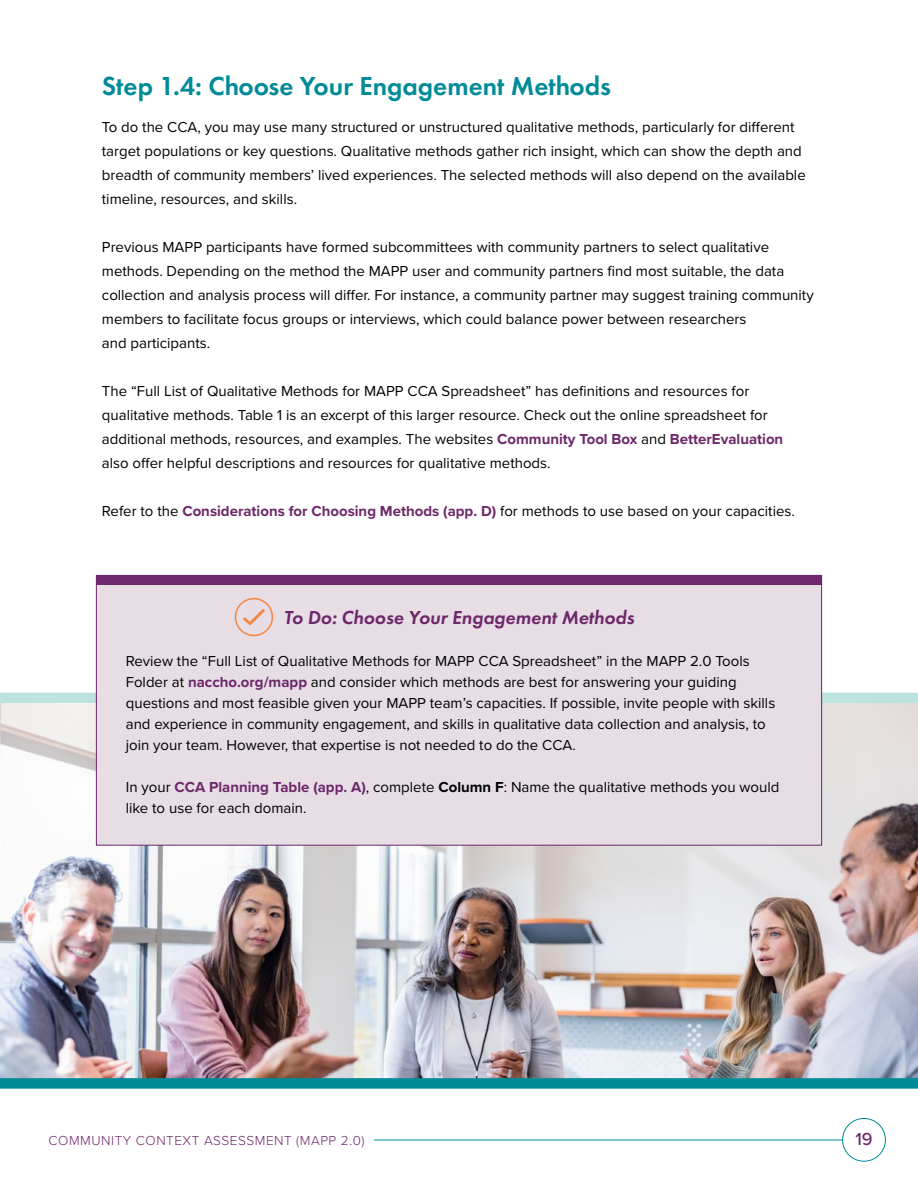
<style>
.page{position:relative;width:918px;height:1188px;background:#fff}
.page>*{position:absolute;margin:0;border:0;box-sizing:border-box;transform-origin:0 0}
.t1{font:600 27px "Futura PT";color:#008b99}
.t2{font:italic 600 19.5px "Futura PT";color:#6d276a}
.t3{font:500 18px "Proxima Nova";color:#6d276a}
.t4{font:15px/24px "Proxima Nova";color:#000}
.t5{font:300 13.5px "Proxima Nova";letter-spacing:.04em;color:#6d276a}
.s1{font-weight:700;color:#6d276a}
.s2{font-weight:700}
</style>
<div class="page">
<div style="left:0;top:693px;width:918px;height:10px;background:#bce3e0"></div>
<img style="left:0;top:703px;width:918px;height:375px">
<div style="left:96px;top:575px;width:726px;height:270px;background:#e6dde5;border:1px solid #6d276a"></div>
<div style="left:96px;top:575px;width:726px;height:9px;background:#6d276a"></div>
<svg style="left:235px;top:598px;width:38px;height:38px"></svg>
<div style="left:0;top:1078px;width:918px;height:11px;background:#008b99"></div>
<div style="left:842px;top:1118px;width:44px;height:43px;border:1px solid #008b99;border-radius:50%"></div>
<hr style="left:374px;top:1140px;width:468px;height:1px;background:#008b99">
<h1 class="t1" style="left:102px;top:69px;width:511px">Step 1.4: Choose Your Engagement Methods</h1>
<p class="t4" style="left:102px;top:115px;width:705px">To do the CCA, you may use many structured or unstructured qualitative methods, particularly for different target populations or key questions. Qualitative methods gather rich insight, which can show the depth and breadth of community members’ lived experiences. The selected methods will also depend on the available timeline, resources, and skills.</p>
<p class="t4" style="left:102px;top:235px;width:713px">Previous MAPP participants have formed subcommittees with community partners to select qualitative methods. Depending on the method the MAPP user and community partners find most suitable, the data collection and analysis process will differ. For instance, a community partner may suggest training community members to facilitate focus groups or interviews, which could balance power between researchers<br>and participants.</p>
<p class="t4" style="left:102px;top:379px;width:683px">The “Full List of Qualitative Methods for MAPP CCA Spreadsheet” has definitions and resources for qualitative methods. Table 1 is an excerpt of this larger resource. Check out the online spreadsheet for additional methods, resources, and examples. The websites <span class="s1">Community Tool Box</span> and <span class="s1">BetterEvaluation </span>also offer helpful descriptions and resources for qualitative methods.</p>
<p class="t4" style="left:102px;top:499px;width:695px">Refer to the <span class="s1">Considerations for Choosing Methods (app. D)</span> for methods to use based on your capacities.</p>
<h2 class="t2" style="left:284px;top:605px;width:352px">To Do: Choose Your Engagement Methods</h2>
<p class="t4" style="left:126px;top:650px;width:651px;line-height:21px">Review the “Full List of Qualitative Methods for MAPP CCA Spreadsheet” in the MAPP 2.0 Tools Folder at <span class="s1">naccho.org/mapp</span> and consider which methods are best for answering your guiding questions and most feasible given your MAPP team’s capacities. If possible, invite people with skills and experience in community engagement, and skills in qualitative data collection and analysis, to join your team. However, that expertise is not needed to do the CCA.</p>
<p class="t4" style="left:126px;top:776px;width:655px;line-height:21px">In your <span class="s1">CCA Planning Table (app. A)</span>, complete <span class="s2">Column F</span>: Name the qualitative methods you would like to use for each domain.</p>
<p class="t5" style="left:49px;top:1130px;width:318px">COMMUNITY CONTEXT ASSESSMENT (MAPP 2.0)</p>
<p class="t3" style="left:855px;top:1125px;width:19px">19</p>
</div>
